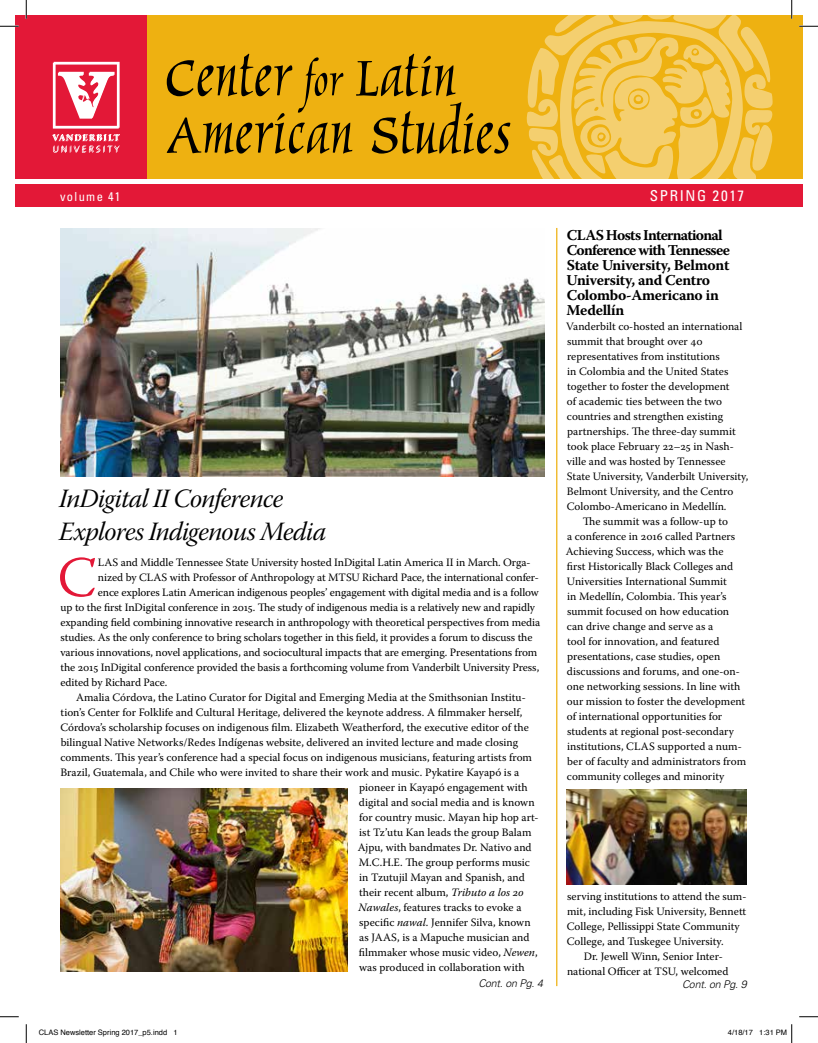
<style>
.page{position:relative;width:818px;height:1043px;background:#fff}
.page>*{position:absolute;margin:0;border:0;box-sizing:border-box;transform-origin:0 0}
.t1{font:300 56.75px "Warnock Pro";color:#e31837}
.t2{font:26.25px/32.5px "Warnock Pro It Subh";letter-spacing:-.02em;color:#000}
.t3{font:700 15px/15px "Warnock Pro";letter-spacing:-.02em;color:#000}
.t4{font:condensed 15px "Univers";letter-spacing:.105em;color:#fff}
.t5{font:condensed 12.5px "Univers";letter-spacing:.11em;color:#fff}
.t6{font:11.25px "Warnock Pro";color:#000}
.t7{font:italic 300 10.62px "Univers";letter-spacing:-.02em;color:#000}
.t8{font:7.5px "Helvetica";color:#000}
.s1{font-style:italic}
</style>
<div class="page">
<div style="left:26px;top:15px;width:776px;height:163px;background:#eeb111"></div>
<div style="left:15px;top:15px;width:132px;height:163px;background:#e31837"></div>
<svg style="left:526px;top:15px;width:247px;height:220px"></svg>
<svg style="left:167px;top:54px;width:343px;height:100px"></svg>
<div style="left:15px;top:184px;width:787px;height:22px;background:#e31837"></div>
<img style="left:60px;top:229px;width:484px;height:247px">
<svg style="left:52px;top:62px;width:68px;height:91px"></svg>
<hr style="left:556px;top:228px;width:1px;height:758px;background:#eeb111">
<img style="left:566px;top:789px;width:180px;height:95px">
<img style="left:60px;top:788px;width:287px;height:183px">
<svg style="left:0;top:25px;width:19px;height:2px"></svg>
<svg style="left:799px;top:25px;width:19px;height:2px"></svg>
<svg style="left:0;top:1016px;width:19px;height:1px"></svg>
<svg style="left:799px;top:1016px;width:19px;height:1px"></svg>
<svg style="left:25px;top:0;width:2px;height:19px"></svg>
<svg style="left:25px;top:1024px;width:2px;height:18px"></svg>
<svg style="left:790px;top:0;width:2px;height:19px"></svg>
<svg style="left:791px;top:1024px;width:1px;height:18px"></svg>
<p class="t5" style="left:60px;top:188px;width:62px">volume 41</p>
<h3 class="t4" style="left:650px;top:186px;width:96px">SPRING 2017</h3>
<h3 class="t3" style="left:566px;top:227px;width:165px">CLAS Hosts International<br>Conference with Tennessee<br>State University, Belmont<br>University, and Centro<br>Colombo-Americano in<br>Medellín</h3>
<p class="t6" style="left:566px;top:319px;width:178px">Vanderbilt co-hosted an international</p>
<p class="t6" style="left:567px;top:334px;width:137px">summit that brought over 40</p>
<p class="t6" style="left:567px;top:349px;width:154px">representatives from institutions</p>
<p class="t6" style="left:567px;top:364px;width:163px">in Colombia and the United States</p>
<p class="t6" style="left:567px;top:379px;width:164px">together to foster the development</p>
<p class="t6" style="left:567px;top:394px;width:157px">of academic ties between the two</p>
<p class="t6" style="left:567px;top:409px;width:158px">countries and strengthen existing</p>
<p class="t6" style="left:567px;top:424px;width:170px">partnerships. The three-day summit</p>
<p class="t6" style="left:567px;top:439px;width:168px">took place February 22–25 in Nash-</p>
<p class="t6" style="left:567px;top:454px;width:160px">ville and was hosted by Tennessee</p>
<p class="t6" style="left:567px;top:469px;width:183px">State University, Vanderbilt University,</p>
<p class="t6" style="left:567px;top:484px;width:168px">Belmont University, and the Centro</p>
<p class="t6" style="left:567px;top:499px;width:161px">Colombo-Americano in Medellín.</p>
<p class="t6" style="left:583px;top:514px;width:146px">The summit was a follow-up to</p>
<p class="t6" style="left:567px;top:529px;width:169px">a conference in 2016 called Partners</p>
<p class="t6" style="left:565px;top:544px;width:159px">Achieving Success, which was the</p>
<p class="t6" style="left:567px;top:559px;width:168px">first Historically Black Colleges and</p>
<p class="t6" style="left:567px;top:574px;width:161px">Universities International Summit</p>
<p class="t6" style="left:567px;top:589px;width:161px">in Medellín, Colombia. This year’s</p>
<p class="t6" style="left:567px;top:604px;width:163px">summit focused on how education</p>
<p class="t6" style="left:567px;top:619px;width:148px">can drive change and serve as a</p>
<p class="t6" style="left:567px;top:634px;width:154px">tool for innovation, and featured</p>
<p class="t6" style="left:567px;top:649px;width:155px">presentations, case studies, open</p>
<p class="t6" style="left:567px;top:664px;width:174px">discussions and forums, and one-on-</p>
<p class="t6" style="left:567px;top:679px;width:175px">one networking sessions. In line with</p>
<p class="t6" style="left:567px;top:694px;width:180px">our mission to foster the development</p>
<p class="t6" style="left:567px;top:709px;width:157px">of international opportunities for</p>
<p class="t6" style="left:567px;top:724px;width:168px">students at regional post-secondary</p>
<p class="t6" style="left:567px;top:739px;width:176px">institutions, CLAS supported a num-</p>
<p class="t6" style="left:567px;top:754px;width:180px">ber of faculty and administrators from</p>
<p class="t6" style="left:567px;top:769px;width:159px">community colleges and minority</p>
<h2 class="t2" style="left:59px;top:485px;width:269px">InDigital II Conference<br>Explores Indigenous Media</h2>
<h1 class="t1" style="left:57px;top:543px;width:40px">C</h1>
<p class="t6" style="left:98px;top:555px;width:434px">LAS and Middle Tennessee State University hosted InDigital Latin America II in March. Orga-</p>
<p class="t6" style="left:98px;top:570px;width:442px">nized by CLAS with Professor of Anthropology at MTSU Richard Pace, the international confer-</p>
<p class="t6" style="left:98px;top:585px;width:442px">ence explores Latin American indigenous peoples’ engagement with digital media and is a follow</p>
<p class="t6" style="left:61px;top:600px;width:476px">up to the first InDigital conference in 2015. The study of indigenous media is a relatively new and rapidly</p>
<p class="t6" style="left:60px;top:615px;width:481px">expanding field combining innovative research in anthropology with theoretical perspectives from media</p>
<p class="t6" style="left:61px;top:630px;width:473px">studies. As the only conference to bring scholars together in this field, it provides a forum to discuss the</p>
<p class="t6" style="left:60px;top:645px;width:478px">various innovations, novel applications, and sociocultural impacts that are emerging. Presentations from</p>
<p class="t6" style="left:61px;top:660px;width:480px">the 2015 InDigital conference provided the basis a forthcoming volume from Vanderbilt University Press,</p>
<p class="t6" style="left:60px;top:675px;width:108px">edited by Richard Pace.</p>
<p class="t6" style="left:76px;top:690px;width:451px">Amalia Córdova, the Latino Curator for Digital and Emerging Media at the Smithsonian Institu-</p>
<p class="t6" style="left:61px;top:705px;width:463px">tion’s Center for Folklife and Cultural Heritage, delivered the keynote address. A filmmaker herself,</p>
<p class="t6" style="left:60px;top:720px;width:470px">Córdova’s scholarship focuses on indigenous film. Elizabeth Weatherford, the executive editor of the</p>
<p class="t6" style="left:61px;top:735px;width:459px">bilingual Native Networks/Redes Indígenas website, delivered an invited lecture and made closing</p>
<p class="t6" style="left:60px;top:750px;width:473px">comments. This year’s conference had a special focus on indigenous musicians, featuring artists from</p>
<p class="t6" style="left:60px;top:765px;width:460px">Brazil, Guatemala, and Chile who were invited to share their work and music. Pykatire Kayapó is a</p>
<p class="t6" style="left:359px;top:780px;width:170px">pioneer in Kayapó engagement with</p>
<p class="t6" style="left:359px;top:795px;width:177px">digital and social media and is known</p>
<p class="t6" style="left:359px;top:810px;width:181px">for country music. Mayan hip hop art-</p>
<p class="t6" style="left:359px;top:825px;width:174px">ist Tz’utu Kan leads the group Balam</p>
<p class="t6" style="left:358px;top:840px;width:175px">Ajpu, with bandmates Dr. Nativo and</p>
<p class="t6" style="left:359px;top:855px;width:173px">M.C.H.E. The group performs music</p>
<p class="t6" style="left:359px;top:870px;width:167px">in Tzutujil Mayan and Spanish, and</p>
<p class="t6" style="left:359px;top:885px;width:166px">their recent album, <span class="s1">Tributo a los 20</span></p>
<p class="t6" style="left:358px;top:900px;width:164px"><span class="s1">Nawales</span>, features tracks to evoke a</p>
<p class="t6" style="left:359px;top:915px;width:173px">specific <span class="s1">nawal</span>. Jennifer Silva, known</p>
<p class="t6" style="left:359px;top:930px;width:172px">as JAAS, is a Mapuche musician and</p>
<p class="t6" style="left:359px;top:945px;width:180px">filmmaker whose music video, <span class="s1">Newen</span>,</p>
<p class="t6" style="left:359px;top:960px;width:167px">was produced in collaboration with</p>
<p class="t7" style="left:478px;top:977px;width:66px">Cont. on Pg. 4</p>
<p class="t7" style="left:682px;top:977px;width:66px">Cont. on Pg. 9</p>
<p class="t6" style="left:567px;top:889px;width:181px">serving institutions to attend the sum-</p>
<p class="t6" style="left:567px;top:904px;width:181px">mit, including Fisk University, Bennett</p>
<p class="t6" style="left:567px;top:919px;width:174px">College, Pellissippi State Community</p>
<p class="t6" style="left:567px;top:934px;width:158px">College, and Tuskegee University.</p>
<p class="t6" style="left:583px;top:949px;width:141px">Dr. Jewell Winn, Senior Inter-</p>
<p class="t6" style="left:567px;top:964px;width:163px">national Officer at TSU, welcomed</p>
<p class="t8" style="left:39px;top:1027px;width:140px">CLAS Newsletter Spring 2017_p5.indd 1</p>
<p class="t8" style="left:728px;top:1027px;width:61px">4/18/17 1:31 PM</p>
</div>
